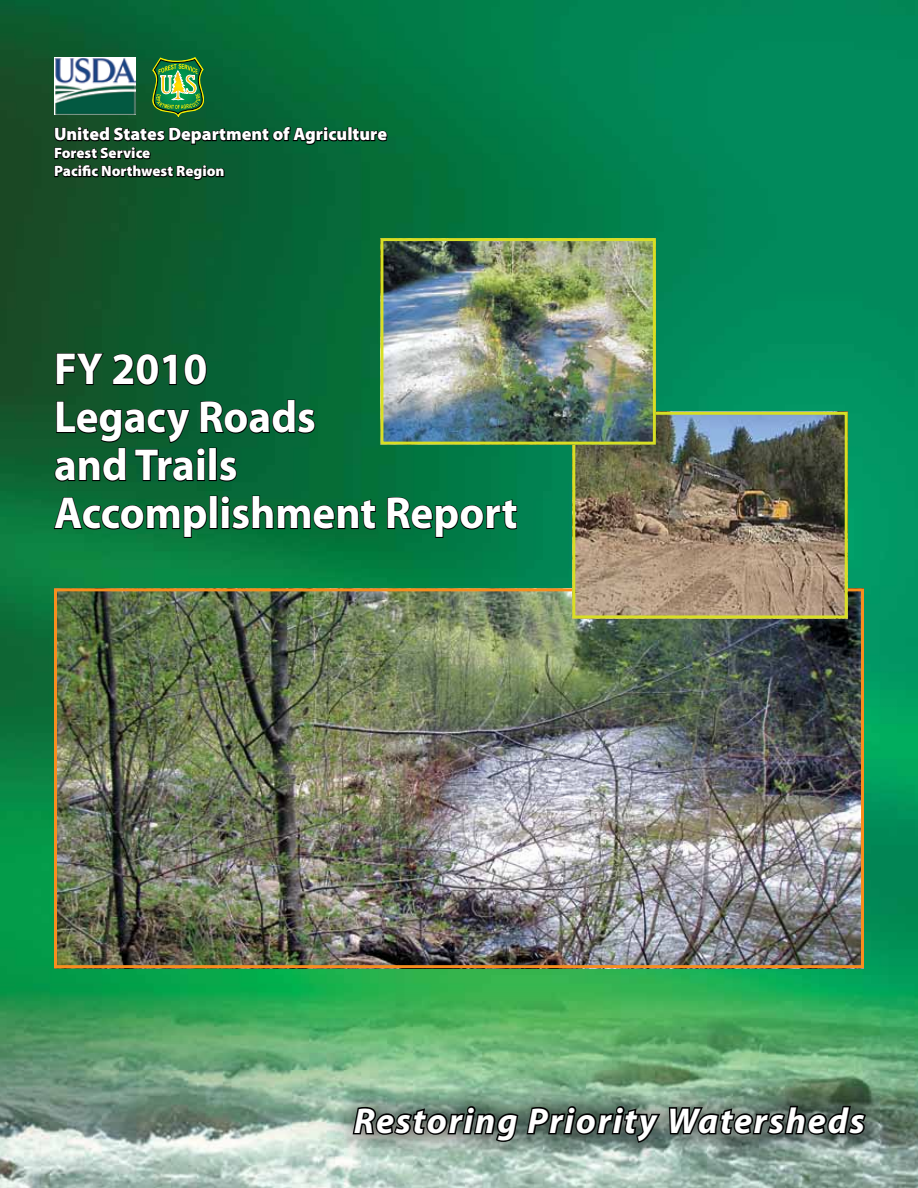
<style>
.page{position:relative;width:918px;height:1188px;background:#fff}
.page>*{position:absolute;margin:0;border:0;box-sizing:border-box;transform-origin:0 0}
.t1{font:700 45px/48px "Myriad Pro";color:#fff;scale:.96 1}
.t2{font:italic 700 36px "Myriad Pro";letter-spacing:.05em;color:#fff}
.t3{font:900 18px "Myriad Pro";color:#fff}
.t4{font:900 15px "Myriad Pro";color:#fff}
</style>
<div class="page">
<img style="left:0;top:0;width:918px;height:1188px">
<svg style="left:53px;top:58px;width:335px;height:158px"></svg>
<svg style="left:55px;top:353px;width:50px;height:33px"></svg>
<svg style="left:111px;top:353px;width:97px;height:33px"></svg>
<svg style="left:54px;top:399px;width:262px;height:83px"></svg>
<svg style="left:53px;top:497px;width:155px;height:42px"></svg>
<div style="left:210px;top:496px;width:8px;height:33px;border:2px solid #000"></div>
<svg style="left:221px;top:495px;width:156px;height:35px"></svg>
<svg style="left:386px;top:496px;width:132px;height:43px"></svg>
<img style="left:58px;top:592px;width:802px;height:372px">
<div style="left:54px;top:588px;width:810px;height:380px;border:3px solid #f78e1e"></div>
<img style="left:576px;top:416px;width:268px;height:198px">
<div style="left:572px;top:412px;width:276px;height:206px;border:3px solid #d7df23"></div>
<img style="left:384px;top:242px;width:268px;height:199px">
<div style="left:380px;top:238px;width:276px;height:207px;border:3px solid #d7df23"></div>
<div style="left:325px;top:1078px;width:560px;height:85px;background:#000;opacity:.7"></div>
<svg style="left:351px;top:1097px;width:517px;height:77px"></svg>
<p class="t3" style="left:54px;top:122px;width:335px">United States Department of Agriculture</p>
<p class="t4" style="left:54px;top:143px;width:98px">Forest Service</p>
<p class="t4" style="left:54px;top:161px;width:172px">Pacific Northwest Region</p>
<p class="t1" style="left:54px;top:344px;width:161px">FY 2010</p>
<p class="t1" style="left:54px;top:392px;width:484px">Legacy Roads<br>and Trails<br>Accomplishment Report</p>
<p class="t2" style="left:354px;top:1097px;width:513px">Restoring Priority Watersheds</p>
</div>
